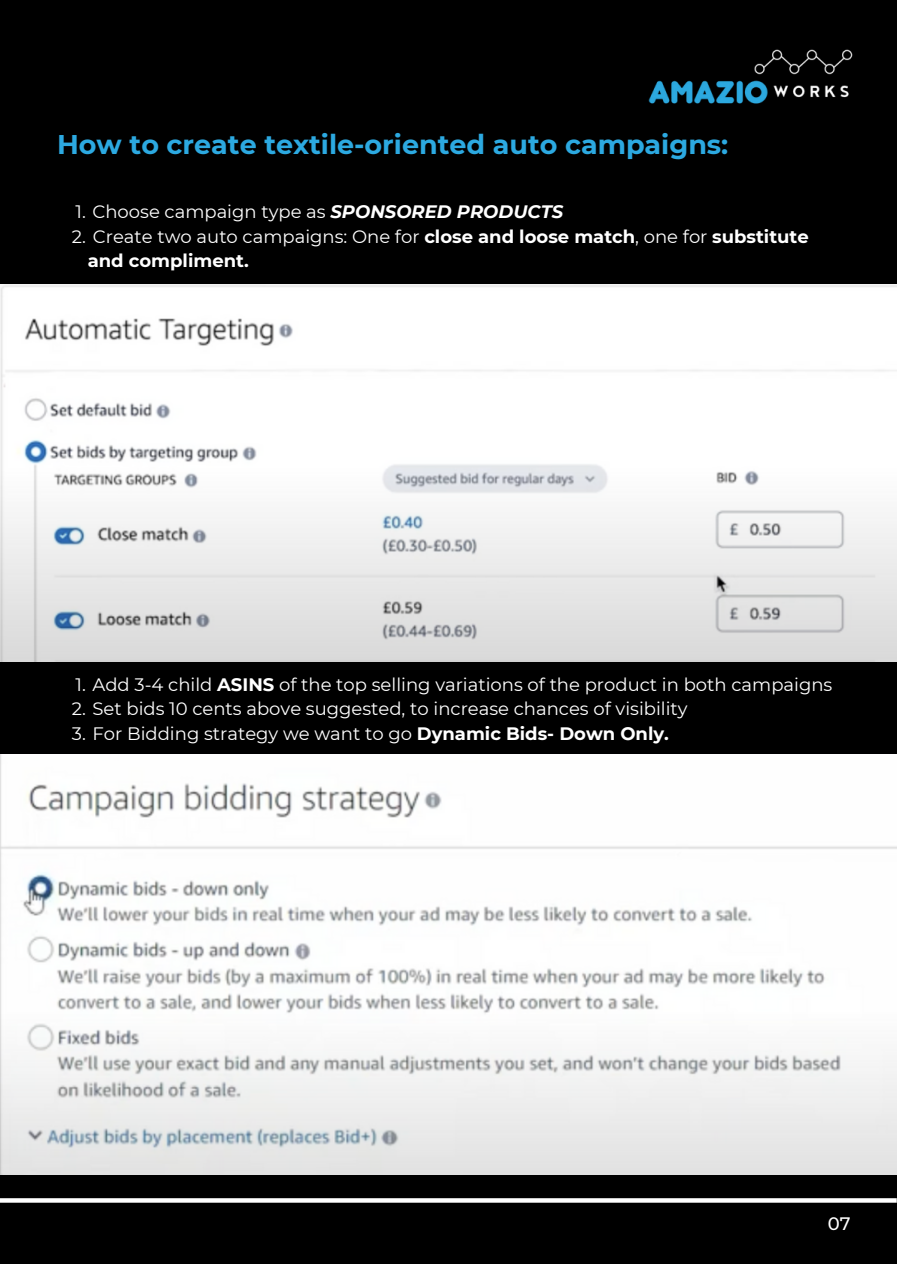
<style>
.page{position:relative;width:897px;height:1264px;background:#fff}
.page>*{position:absolute;margin:0;border:0;box-sizing:border-box;transform-origin:0 0}
.t1{font:700 27px "Montserrat";color:#2ca9e1}
.t2{font:18px "Montserrat";color:#fff}
.t3{font:700 18px/24.8px "Montserrat";color:#fff}
.t4{font:500 18px "Montserrat";color:#fff}
.s1{font-weight:700;font-style:italic}
.s2{font-weight:400}
.s3{font-weight:700}
</style>
<div class="page">
<div style="left:0;top:0;width:897px;height:1263px;background:#000"></div>
<svg style="left:0;top:1198px;width:896px;height:4px;background:#f2f2f2"></svg>
<img style="left:648px;top:49px;width:205px;height:55px">
<img style="left:0;top:284px;width:897px;height:377px">
<img style="left:0;top:754px;width:896px;height:420px">
<p class="t1" style="left:57px;top:127px;width:672px">How to create textile-oriented auto campaigns:</p>
<p class="t2" style="left:76px;top:200px;width:489px">1. Choose campaign type as <span class="s1">SPONSORED PRODUCTS</span></p>
<p class="t3" style="left:88px;top:224px;width:722px;text-indent:-16px"><span class="s2">2. Create two auto campaigns: One for</span> close and loose match<span class="s2">, one for</span> substitute and compliment.</p>
<p class="t2" style="left:76px;top:673px;width:758px">1. Add 3-4 child <span class="s3">ASINS</span> of the top selling variations of the product in both campaigns</p>
<p class="t2" style="left:72px;top:698px;width:617px">2. Set bids 10 cents above suggested, to increase chances of visibility</p>
<p class="t2" style="left:72px;top:722px;width:598px">3. For Bidding strategy we want to go <span class="s3">Dynamic Bids- Down Only.</span></p>
<h1 class="t4" style="left:828px;top:1212px;width:24px">07</h1>
</div>
